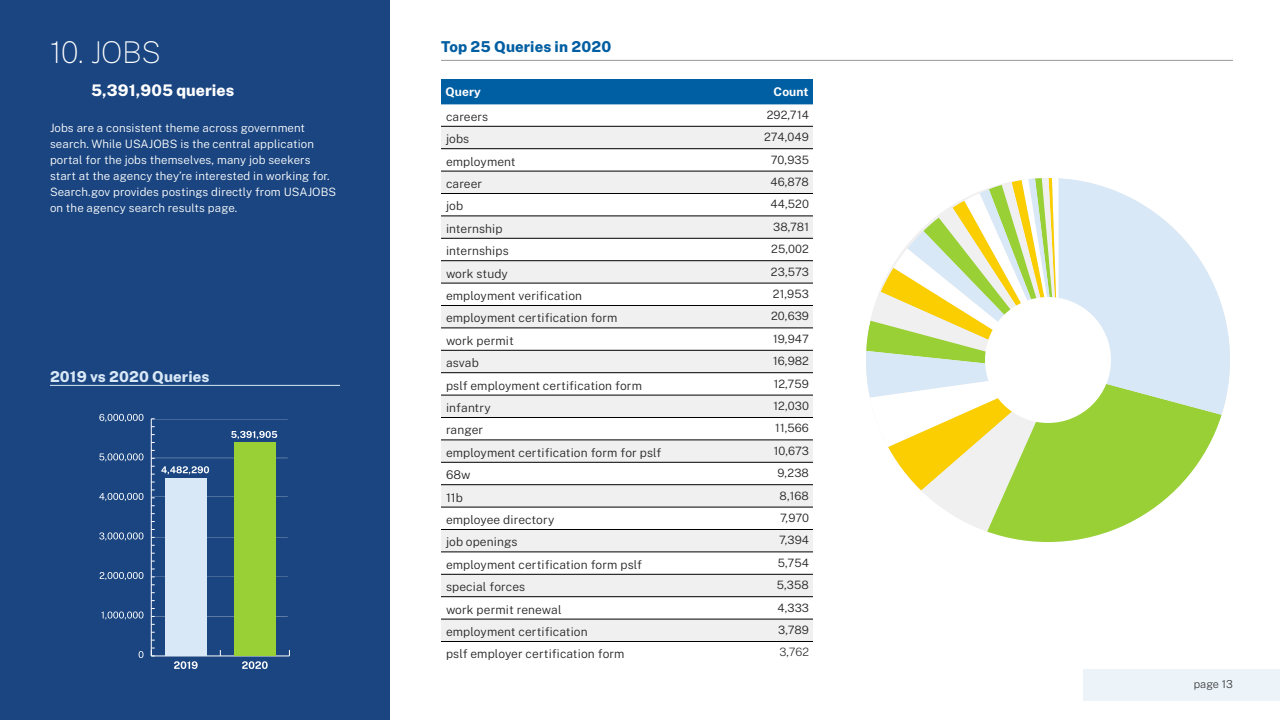
<style>
.page{position:relative;width:1280px;height:720px;background:#fff}
.page>*{position:absolute;margin:0;border:0;box-sizing:border-box;transform-origin:0 0}
.Heading_1{font:100 30px "Public Sans";letter-spacing:-.01em;color:#fff}
.Heading_2{font:800 16px "Public Sans";letter-spacing:.005em;color:#fff}
.Heading_3{font:800 15px "Public Sans";letter-spacing:.01em;color:#005ea2}
.Label{font:800 15px "Public Sans";letter-spacing:.01em;color:#d9e8f6}
.Table_rows_Query{font:300 12px "Public Sans";letter-spacing:.01em;color:#262626}
.Table_Header{font:700 12px "Public Sans";letter-spacing:.01em;color:#fff}
.Body_Text{font:300 11.5px/16px "Public Sans";letter-spacing:.01em;color:#fff}
.Table_row_Count{font:300 11.5px "Public Sans";letter-spacing:.01em;color:#262626}
.Table_row_Count-2{font:200 11.5px "Public Sans";color:#262626}
.Page{font:200 11px "Public Sans";letter-spacing:-.005em;color:#262626}
</style>
<div class="page">
<div style="left:0;top:0;width:390px;height:720px;background:#1a4580"></div>
<svg style="left:866px;top:178px;width:193px;height:350px"></svg>
<svg style="left:979px;top:371px;width:240px;height:171px;fill:#98d035"></svg>
<svg style="left:1059px;top:178px;width:171px;height:244px;fill:#d9e8f6"></svg>
<div style="left:441px;top:79px;width:372px;height:25px;background:#005ea2"></div>
<svg style="left:441px;top:127px;width:372px;height:514px;fill:#f0f0f0"></svg>
<hr style="left:441px;top:126px;width:295px;height:1px;background:#000">
<hr style="left:736px;top:126px;width:77px;height:1px;background:#000">
<hr style="left:441px;top:149px;width:295px;height:1px;background:#000">
<hr style="left:736px;top:149px;width:77px;height:1px;background:#000">
<hr style="left:441px;top:171px;width:295px;height:1px;background:#000">
<hr style="left:736px;top:171px;width:77px;height:1px;background:#000">
<hr style="left:441px;top:193px;width:295px;height:1px;background:#000">
<hr style="left:736px;top:193px;width:77px;height:1px;background:#000">
<hr style="left:441px;top:216px;width:295px;height:1px;background:#000">
<hr style="left:736px;top:216px;width:77px;height:1px;background:#000">
<hr style="left:441px;top:238px;width:295px;height:1px;background:#000">
<hr style="left:736px;top:238px;width:77px;height:1px;background:#000">
<hr style="left:441px;top:261px;width:295px;height:1px;background:#000">
<hr style="left:736px;top:261px;width:77px;height:1px;background:#000">
<hr style="left:441px;top:283px;width:295px;height:1px;background:#000">
<hr style="left:736px;top:283px;width:77px;height:1px;background:#000">
<hr style="left:441px;top:305px;width:295px;height:1px;background:#000">
<hr style="left:736px;top:305px;width:77px;height:1px;background:#000">
<hr style="left:441px;top:328px;width:295px;height:1px;background:#000">
<hr style="left:736px;top:328px;width:77px;height:1px;background:#000">
<hr style="left:441px;top:350px;width:295px;height:1px;background:#000">
<hr style="left:736px;top:350px;width:77px;height:1px;background:#000">
<hr style="left:441px;top:373px;width:295px;height:1px;background:#000">
<hr style="left:736px;top:373px;width:77px;height:1px;background:#000">
<hr style="left:441px;top:395px;width:295px;height:1px;background:#000">
<hr style="left:736px;top:395px;width:77px;height:1px;background:#000">
<hr style="left:441px;top:417px;width:295px;height:1px;background:#000">
<hr style="left:736px;top:417px;width:77px;height:1px;background:#000">
<hr style="left:441px;top:440px;width:295px;height:1px;background:#000">
<hr style="left:736px;top:440px;width:77px;height:1px;background:#000">
<hr style="left:441px;top:462px;width:295px;height:1px;background:#000">
<hr style="left:736px;top:462px;width:77px;height:1px;background:#000">
<hr style="left:441px;top:485px;width:295px;height:1px;background:#000">
<hr style="left:736px;top:485px;width:77px;height:1px;background:#000">
<hr style="left:441px;top:507px;width:295px;height:1px;background:#000">
<hr style="left:736px;top:507px;width:77px;height:1px;background:#000">
<hr style="left:441px;top:529px;width:295px;height:1px;background:#000">
<hr style="left:736px;top:529px;width:77px;height:1px;background:#000">
<hr style="left:441px;top:552px;width:295px;height:1px;background:#000">
<hr style="left:736px;top:552px;width:77px;height:1px;background:#000">
<hr style="left:441px;top:574px;width:295px;height:1px;background:#000">
<hr style="left:736px;top:574px;width:77px;height:1px;background:#000">
<hr style="left:441px;top:597px;width:295px;height:1px;background:#000">
<hr style="left:736px;top:597px;width:77px;height:1px;background:#000">
<hr style="left:441px;top:619px;width:295px;height:1px;background:#000">
<hr style="left:736px;top:619px;width:77px;height:1px;background:#000">
<hr style="left:441px;top:641px;width:295px;height:1px;background:#000">
<hr style="left:736px;top:641px;width:77px;height:1px;background:#000">
<div style="left:1083px;top:669px;width:197px;height:32px;background:#ecf4fa"></div>
<hr style="left:441px;top:60px;width:792px;height:1px;background:#999">
<hr style="left:50px;top:385px;width:290px;height:1px;background:#d9e8f6">
<hr style="left:152px;top:419px;width:136px;height:1px;background:#fff">
<hr style="left:152px;top:458px;width:136px;height:1px;background:#fff">
<hr style="left:152px;top:497px;width:136px;height:1px;background:#fff">
<hr style="left:152px;top:616px;width:136px;height:1px;background:#fff">
<hr style="left:152px;top:577px;width:136px;height:1px;background:#fff">
<hr style="left:152px;top:537px;width:136px;height:1px;background:#fff">
<hr style="left:151px;top:656px;width:138px;height:1px;background:#fff">
<svg style="left:139px;top:651px;width:4px;height:7px"></svg>
<svg style="left:101px;top:612px;width:42px;height:8px"></svg>
<svg style="left:100px;top:572px;width:43px;height:8px"></svg>
<svg style="left:99px;top:532px;width:44px;height:9px"></svg>
<svg style="left:99px;top:493px;width:44px;height:8px"></svg>
<svg style="left:99px;top:453px;width:44px;height:9px"></svg>
<svg style="left:99px;top:414px;width:44px;height:8px"></svg>
<hr style="left:151px;top:419px;width:1px;height:237px;background:#fff">
<svg style="left:151px;top:648px;width:4px;height:9px"></svg>
<div style="left:165px;top:479px;width:42px;height:177px;background:#d9e8f6"></div>
<div style="left:234px;top:443px;width:42px;height:213px;background:#98d035"></div>
<svg style="left:242px;top:661px;width:26px;height:8px"></svg>
<svg style="left:174px;top:661px;width:24px;height:8px"></svg>
<svg style="left:161px;top:466px;width:48px;height:9px"></svg>
<svg style="left:231px;top:431px;width:46px;height:8px"></svg>
<div style="left:985px;top:297px;width:126px;height:126px;background:#fff;border-radius:50%"></div>
<h1 class="Heading_1" style="left:50px;top:31px;width:113px">10. JOBS</h1>
<h2 class="Heading_2" style="left:91px;top:78px;width:145px">5,391,905 queries</h2>
<p class="Body_Text" style="left:50px;top:119px;width:288px">Jobs are a consistent theme across government search. While USAJOBS is the central application portal for the jobs themselves, many job seekers start at the agency they’re interested in working for.<br>Search.gov provides postings directly from USAJOBS on the agency search results page.</p>
<p class="Label" style="left:50px;top:366px;width:161px">2019 vs 2020 Queries</p>
<h3 class="Heading_3" style="left:441px;top:36px;width:172px">Top 25 Queries in 2020</h3>
<h4 class="Table_Header" style="left:446px;top:83px;width:37px">Query</h4>
<h4 class="Table_Header" style="left:774px;top:83px;width:36px">Count</h4>
<p class="Table_rows_Query" style="left:446px;top:108px;width:44px">careers</p>
<p class="Table_row_Count" style="left:767px;top:106px;width:44px">292,714</p>
<p class="Table_rows_Query" style="left:446px;top:130px;width:25px">jobs</p>
<p class="Table_row_Count" style="left:764px;top:129px;width:46px">274,049</p>
<p class="Table_rows_Query" style="left:446px;top:153px;width:71px">employment</p>
<p class="Table_row_Count" style="left:771px;top:151px;width:40px">70,935</p>
<p class="Table_rows_Query" style="left:446px;top:175px;width:38px">career</p>
<p class="Table_row_Count" style="left:770px;top:174px;width:40px">46,878</p>
<p class="Table_rows_Query" style="left:446px;top:197px;width:19px">job</p>
<p class="Table_row_Count" style="left:771px;top:196px;width:40px">44,520</p>
<p class="Table_rows_Query" style="left:446px;top:220px;width:58px">internship</p>
<p class="Table_row_Count" style="left:773px;top:218px;width:37px">38,781</p>
<p class="Table_rows_Query" style="left:446px;top:242px;width:64px">internships</p>
<p class="Table_row_Count" style="left:771px;top:241px;width:39px">25,002</p>
<p class="Table_rows_Query" style="left:446px;top:265px;width:63px">work study</p>
<p class="Table_row_Count" style="left:771px;top:263px;width:40px">23,573</p>
<p class="Table_rows_Query" style="left:446px;top:287px;width:138px">employment verification</p>
<p class="Table_row_Count" style="left:773px;top:286px;width:38px">21,953</p>
<p class="Table_rows_Query" style="left:446px;top:309px;width:173px">employment certification form</p>
<p class="Table_row_Count" style="left:771px;top:308px;width:39px">20,639</p>
<p class="Table_rows_Query" style="left:446px;top:332px;width:69px">work permit</p>
<p class="Table_row_Count" style="left:773px;top:330px;width:37px">19,947</p>
<p class="Table_rows_Query" style="left:446px;top:354px;width:34px">asvab</p>
<p class="Table_row_Count" style="left:773px;top:353px;width:37px">16,982</p>
<p class="Table_rows_Query" style="left:446px;top:377px;width:197px">pslf employment certification form</p>
<p class="Table_row_Count" style="left:774px;top:375px;width:37px">12,759</p>
<p class="Table_rows_Query" style="left:446px;top:399px;width:46px">infantry</p>
<p class="Table_row_Count" style="left:774px;top:398px;width:37px">12,030</p>
<p class="Table_rows_Query" style="left:446px;top:421px;width:39px">ranger</p>
<p class="Table_row_Count" style="left:775px;top:420px;width:35px">11,566</p>
<p class="Table_rows_Query" style="left:446px;top:444px;width:217px">employment certification form for pslf</p>
<p class="Table_row_Count" style="left:774px;top:442px;width:37px">10,673</p>
<p class="Table_rows_Query" style="left:446px;top:466px;width:26px">68w</p>
<p class="Table_row_Count" style="left:777px;top:465px;width:33px">9,238</p>
<p class="Table_rows_Query" style="left:446px;top:489px;width:18px">11b</p>
<p class="Table_row_Count" style="left:780px;top:487px;width:31px">8,168</p>
<p class="Table_rows_Query" style="left:446px;top:511px;width:110px">employee directory</p>
<p class="Table_row_Count" style="left:780px;top:510px;width:30px">7,970</p>
<p class="Table_rows_Query" style="left:446px;top:533px;width:73px">job openings</p>
<p class="Table_row_Count" style="left:779px;top:532px;width:31px">7,394</p>
<p class="Table_rows_Query" style="left:446px;top:556px;width:198px">employment certification form pslf</p>
<p class="Table_row_Count" style="left:778px;top:554px;width:33px">5,754</p>
<p class="Table_rows_Query" style="left:446px;top:578px;width:81px">special forces</p>
<p class="Table_row_Count" style="left:777px;top:577px;width:34px">5,358</p>
<p class="Table_rows_Query" style="left:446px;top:601px;width:117px">work permit renewal</p>
<p class="Table_row_Count" style="left:777px;top:599px;width:33px">4,333</p>
<p class="Table_rows_Query" style="left:446px;top:623px;width:143px">employment certification</p>
<p class="Table_row_Count" style="left:778px;top:622px;width:32px">3,789</p>
<p class="Table_rows_Query" style="left:446px;top:645px;width:180px">pslf employer certification form</p>
<p class="Table_row_Count-2" style="left:779px;top:644px;width:31px">3,762</p>
<p class="Page" style="left:1194px;top:676px;width:40px">page 13</p>
</div>
